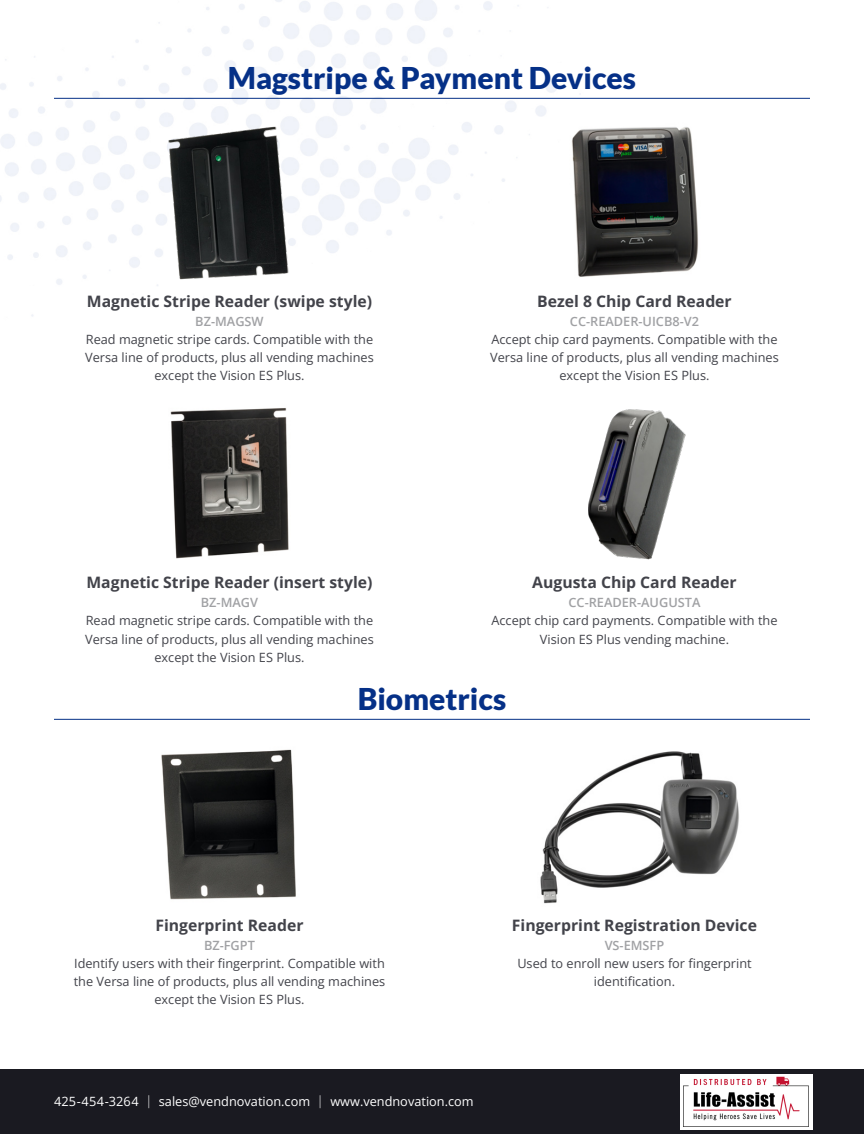
<style>
.page{position:relative;width:864px;height:1134px;background:#fff}
.page>*{position:absolute;margin:0;border:0;box-sizing:border-box;transform-origin:0 0}
.t1{font:900 30px "Lato";color:#053087}
.t2{font:700 15.75px "Open Sans";color:#42434a}
.t3{font:12.75px/18px "Open Sans";color:#42434a;text-align:center}
.t4{font:600 12.75px "Open Sans";color:#a0a1a4}
.t5{font:12.75px "Open Sans";color:#fff}
.s1{font-weight:300}
</style>
<div class="page">
<div style="left:0;top:1069px;width:864px;height:65px;background:#1a1a21"></div>
<img style="left:157px;top:116px;width:145px;height:171px">
<img style="left:571px;top:126px;width:128px;height:152px">
<img style="left:170px;top:408px;width:119px;height:151px">
<img style="left:588px;top:409px;width:98px;height:151px">
<img style="left:161px;top:749px;width:135px;height:151px">
<img style="left:540px;top:751px;width:199px;height:153px">
<hr style="left:54px;top:98px;width:756px;height:1px;background:#053087">
<hr style="left:54px;top:719px;width:756px;height:1px;background:#053087">
<img style="left:681px;top:1074px;width:131px;height:56px">
<p class="t1" style="left:228px;top:60px;width:410px">Magstripe &amp; Payment Devices</p>
<p class="t2" style="left:87px;top:290px;width:287px">Magnetic Stripe Reader (swipe style)</p>
<p class="t4" style="left:195px;top:313px;width:70px">BZ-MAGSW</p>
<p class="t3" style="left:85px;top:331px;width:290px">Read magnetic stripe cards. Compatible with the<br>Versa line of products, plus all vending machines except the Vision ES Plus.</p>
<p class="t2" style="left:86px;top:571px;width:288px">Magnetic Stripe Reader (insert style)</p>
<p class="t4" style="left:201px;top:594px;width:59px">BZ-MAGV</p>
<p class="t3" style="left:85px;top:612px;width:290px">Read magnetic stripe cards. Compatible with the<br>Versa line of products, plus all vending machines except the Vision ES Plus.</p>
<p class="t2" style="left:537px;top:290px;width:196px">Bezel 8 Chip Card Reader</p>
<p class="t4" style="left:570px;top:313px;width:131px">CC-READER-UICB8-V2</p>
<p class="t3" style="left:490px;top:331px;width:290px">Accept chip card payments. Compatible with the<br>Versa line of products, plus all vending machines except the Vision ES Plus.</p>
<p class="t2" style="left:532px;top:571px;width:206px">Augusta Chip Card Reader</p>
<p class="t4" style="left:569px;top:594px;width:133px">CC-READER-AUGUSTA</p>
<p class="t3" style="left:491px;top:612px;width:288px">Accept chip card payments. Compatible with the<br>Vision ES Plus vending machine.</p>
<p class="t1" style="left:358px;top:681px;width:150px">Biometrics</p>
<p class="t2" style="left:155px;top:914px;width:150px">Fingerprint Reader</p>
<p class="t4" style="left:204px;top:937px;width:52px">BZ-FGPT</p>
<p class="t3" style="left:74px;top:954px;width:313px">Identify users with their fingerprint. Compatible with the Versa line of products, plus all vending machines except the Vision ES Plus.</p>
<p class="t5" style="left:54px;top:1093px;width:421px">425-454-3264 <span class="s1">|</span> sales@vendnovation.com <span class="s1">|</span> www.vendnovation.com</p>
<p class="t2" style="left:512px;top:914px;width:247px">Fingerprint Registration Device</p>
<p class="t4" style="left:605px;top:937px;width:61px">VS-EMSFP</p>
<p class="t3" style="left:517px;top:954px;width:236px">Used to enroll new users for fingerprint identification.</p>
</div>
